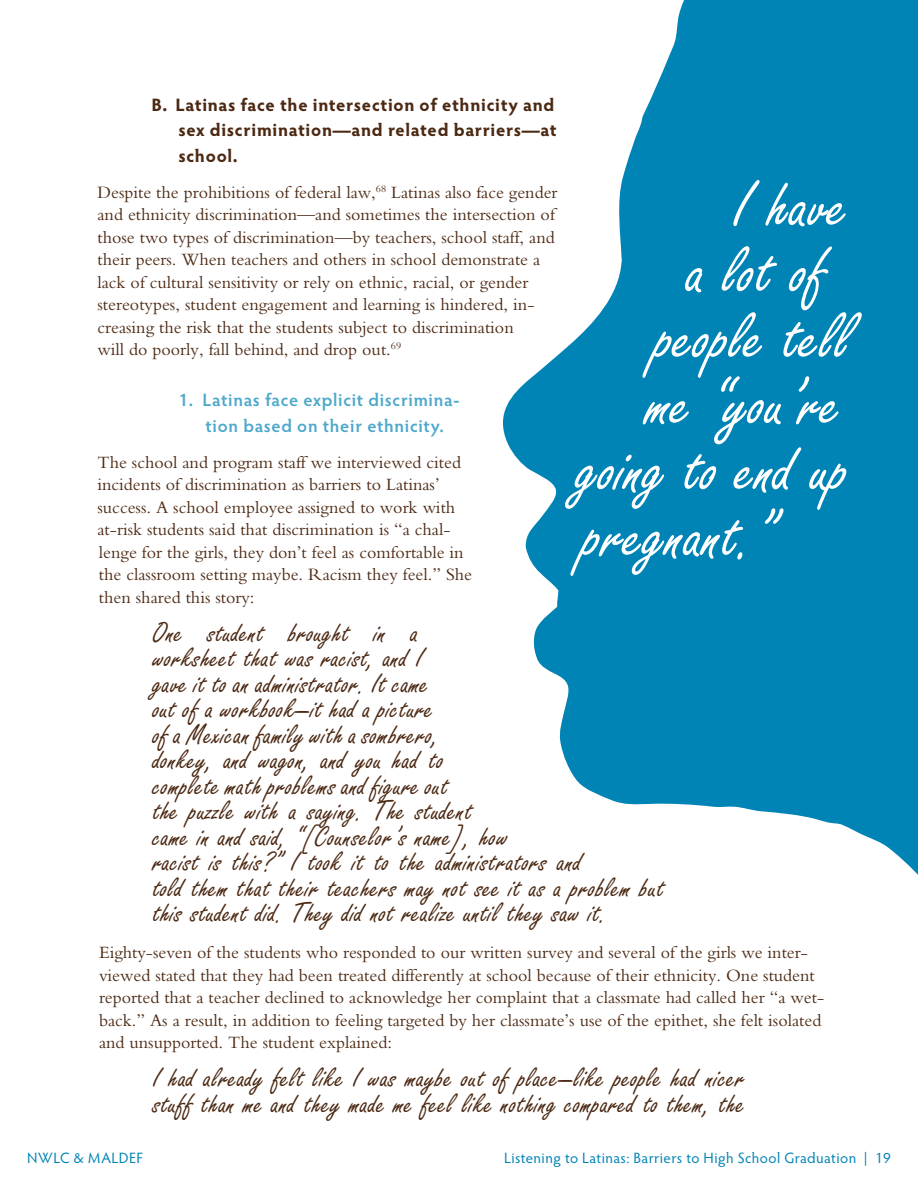
<style>
.page{position:relative;width:918px;height:1188px;background:#fff}
.page>*{position:absolute;margin:0;border:0;box-sizing:border-box;transform-origin:0 0}
.t1{font:72px "Freestyle Script";color:#fff}
.t2{font:30px/25.5px "Freestyle Script";letter-spacing:.015em;color:#4c2913}
.t3{font:18px/22.5px "Bembo Std";color:#4c2913}
.t4{font:700 18px/25.5px "Hypatia Sans Pro";letter-spacing:.035em;color:#4c2913}
.t5{font:600 18px/25.5px "Hypatia Sans Pro";letter-spacing:.04em;color:#4da8cb}
.t6{font:15px "Hypatia Sans Pro";letter-spacing:.03em;color:#0083b5}
</style>
<div class="page">
<svg style="left:503px;top:0;width:415px;height:875px;fill:#0083b5"></svg>
<p class="t4" style="left:178px;top:91px;width:380px;text-indent:-27px">B. Latinas face the intersection of ethnicity and sex discrimination—and related barriers—at school.</p>
<p class="t3" style="left:98px;top:181px;width:462px">Despite the prohibitions of federal law,<sup>68</sup> Latinas also face gender and ethnicity discrimination—and sometimes the intersection of those two types of discrimination—by teachers, school staff, and their peers. When teachers and others in school demonstrate a lack of cultural sensitivity or rely on ethnic, racial, or gender stereotypes, student engagement and learning is hindered, in&shy;creasing the risk that the students subject to discrimination<br>will do poorly, fall behind, and drop out.<sup>69</sup></p>
<p class="t5" style="left:206px;top:387px;width:255px;text-indent:-27px">1. Latinas face explicit discrimina&shy;tion based on their ethnicity.</p>
<p class="t3" style="left:98px;top:451px;width:376px">The school and program staff we interviewed cited incidents of discrimination as barriers to Latinas’ success. A school employee assigned to work with at-risk students said that discrimination is “a chal&shy;lenge for the girls, they don’t feel as comfortable in the classroom setting maybe. Racism they feel.” She then shared this story:</p>
<p class="t2" style="left:153px;top:621px;width:513px">One student brought in a<br>worksheet that was racist, and I<br>gave it to an administrator. It came<br>out of a workbook—it had a picture<br>of a Mexican family with a sombrero,<br>donkey, and wagon, and you had to<br>complete math problems and figure out<br>the puzzle with a saying. The student<br>came in and said, “[Counselor’s name], how<br>racist is this?” I took it to the administrators and<br>told them that their teachers may not see it as a problem but this student did. They did not realize until they saw it.</p>
<p class="t3" style="left:99px;top:941px;width:727px">Eighty-seven of the students who responded to our written survey and several of the girls we inter&shy;viewed stated that they had been treated differently at school because of their ethnicity. One student reported that a teacher declined to acknowledge her complaint that a classmate had called her “a wet&shy;back.” As a result, in addition to feeling targeted by her classmate’s use of the epithet, she felt isolated and unsupported. The student explained:</p>
<h2 class="t2" style="left:153px;top:1067px;width:594px">I had already felt like I was maybe out of place—like people had nicer stuff than me and they made me feel like nothing compared to them, the</h2>
<h1 class="t1" style="left:734px;top:166px;width:117px">I have</h1>
<h1 class="t1" style="left:687px;top:232px;width:141px">a lot of</h1>
<h1 class="t1" style="left:656px;top:298px;width:197px">people tell</h1>
<h1 class="t1" style="left:647px;top:364px;width:196px">me “you’re</h1>
<h1 class="t1" style="left:578px;top:430px;width:273px">going to end up</h1>
<h1 class="t1" style="left:584px;top:496px;width:189px">pregnant.”</h1>
<p class="t6" style="left:27px;top:1148px;width:118px">NWLC &amp; MALDEF</p>
<p class="t6" style="left:504px;top:1148px;width:388px">Listening to Latinas: Barriers to High School Graduation | 19</p>
</div>
